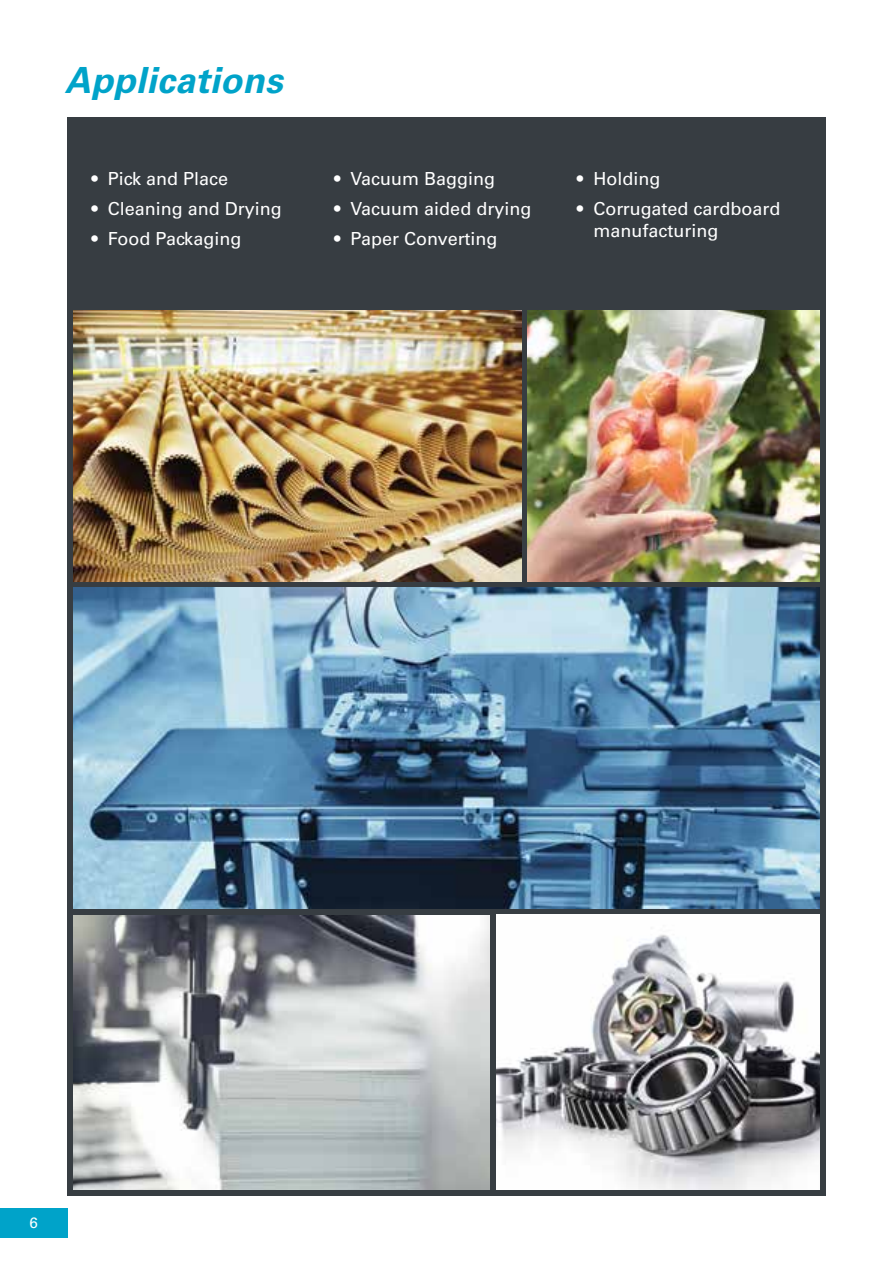
<style>
.page{position:relative;width:893px;height:1263px;background:#fff}
.page>*{position:absolute;margin:0;border:0;box-sizing:border-box;transform-origin:0 0}
.t1{font:italic 700 36px "Univers LT Std";letter-spacing:.01em;color:#00a3c9}
.t2{font:18px/21.6px "Univers LT Std";color:#fff}
.t3{font:15px "Univers LT Std";color:#fff}
</style>
<div class="page">
<div style="left:0;top:1208px;width:67px;height:30px;background:#00a3c9"></div>
<div style="left:67px;top:117px;width:759px;height:1079px;background:#373d42"></div>
<img style="left:73px;top:310px;width:448px;height:272px">
<img style="left:527px;top:311px;width:293px;height:271px">
<img style="left:73px;top:915px;width:417px;height:274px">
<img style="left:496px;top:915px;width:324px;height:274px">
<img style="left:73px;top:588px;width:747px;height:321px">
<h1 class="t1" style="left:65px;top:59px;width:219px">Applications</h1>
<p class="t2" style="left:91px;top:168px;width:138px">• Pick and Place</p>
<p class="t2" style="left:91px;top:198px;width:192px">• Cleaning and Drying</p>
<p class="t2" style="left:91px;top:228px;width:152px">• Food Packaging</p>
<p class="t2" style="left:334px;top:168px;width:163px">• Vacuum Bagging</p>
<p class="t2" style="left:334px;top:198px;width:199px">• Vacuum aided drying</p>
<p class="t2" style="left:334px;top:228px;width:165px">• Paper Converting</p>
<p class="t2" style="left:577px;top:168px;width:85px">• Holding</p>
<p class="t2" style="left:593px;top:198px;width:189px;text-indent:-17px">• Corrugated cardboard manufacturing</p>
<p class="t3" style="left:29px;top:1214px;width:10px">6</p>
</div>
